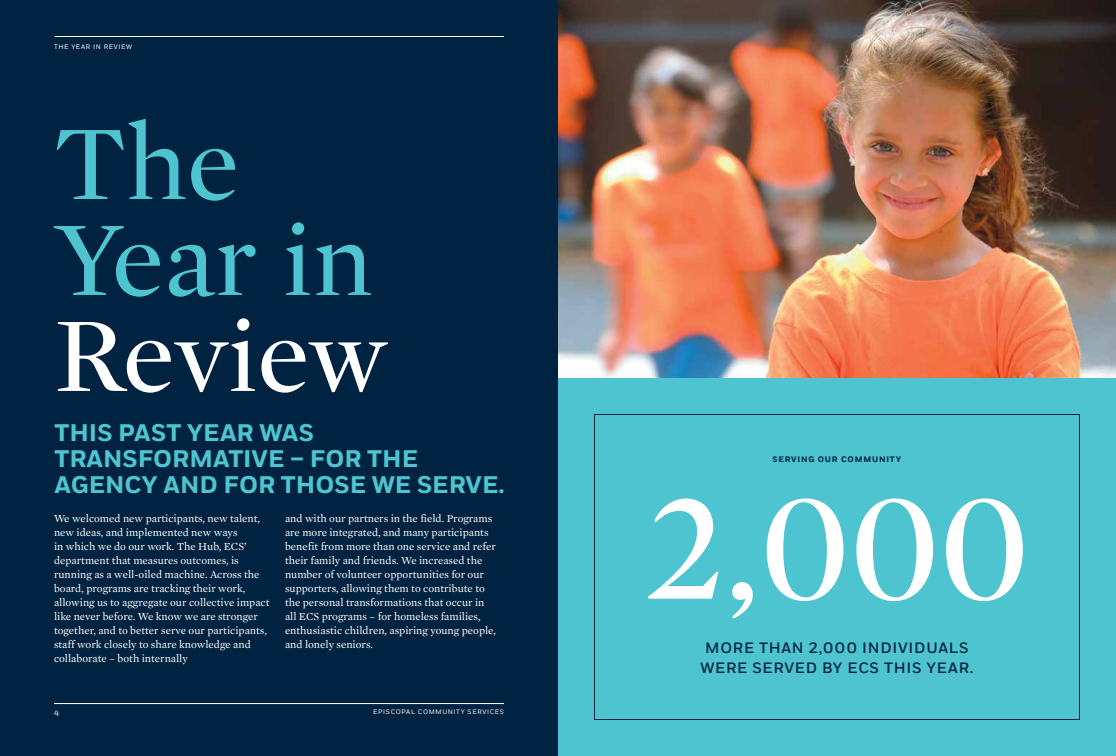
<style>
.page{position:relative;width:1116px;height:756px;background:#fff}
.page>*{position:absolute;margin:0;border:0;box-sizing:border-box;transform-origin:0 0}
.t1{font:159.6px "Mercury Display Roman";color:#fff}
.t2{font:108.2px/96px "Mercury Display Roman";color:#4dc4cf}
.t3{font:108.2px "Mercury Display Roman";color:#fff}
.t4{font:700 24px/26px "Fort";color:#4dc4cf}
.t5{font:500 15px/20px "Fort";letter-spacing:.05em;color:#002341;text-align:center}
.t6{font:11px/14px "Mercury Text G1 Roman";color:#fff}
.t7{font:700 8px "Fort";letter-spacing:.1em;color:#002341}
.t8{font:8px "Fort";color:#fff}
.t9{font:6.5px "Fort";letter-spacing:.1em;color:#fff}
</style>
<div class="page">
<div style="left:558px;top:378px;width:558px;height:378px;background:#4dc4cf"></div>
<div style="left:0;top:0;width:558px;height:756px;background:#002341"></div>
<hr style="left:54px;top:703px;width:450px;height:1px;background:#fff">
<div style="left:594px;top:414px;width:486px;height:306px;border:1px solid #002341"></div>
<img style="left:558px;top:0;width:558px;height:378px">
<hr style="left:55px;top:36px;width:449px;height:1px;background:#fff">
<p class="t9" style="left:54px;top:43px;width:80px">THE YEAR IN REVIEW</p>
<h2 class="t2" style="left:54px;top:117px;width:320px">The<br>Year in</h2>
<h2 class="t3" style="left:54px;top:294px;width:333px">Review</h2>
<h3 class="t4" style="left:54px;top:420px;width:452px">THIS PAST YEAR WAS<br>TRANSFORMATIVE – FOR THE<br>AGENCY AND FOR THOSE WE SERVE.</h3>
<p class="t6" style="left:54px;top:511px;width:217px">We welcomed new participants, new talent, new ideas, and implemented new ways<br>in which we do our work. The Hub, ECS’ department that measures outcomes, is running as a well-oiled machine. Across the board, programs are tracking their work, allowing us to aggregate our collective impact like never before. We know we are stronger together, and to better serve our participants, staff work closely to share knowledge and collaborate – both internally</p>
<p class="t6" style="left:285px;top:511px;width:212px">and with our partners in the field. Programs are more integrated, and many participants benefit from more than one service and refer their family and friends. We increased the number of volunteer opportunities for our supporters, allowing them to contribute to the personal transformations that occur in all ECS programs – for homeless families, enthusiastic children, aspiring young people, and lonely seniors.</p>
<p class="t8" style="left:54px;top:707px;width:6px">4</p>
<p class="t9" style="left:373px;top:708px;width:132px">EPISCOPAL COMMUNITY SERVICES</p>
<p class="t7" style="left:773px;top:455px;width:130px">SERVING OUR COMMUNITY</p>
<h1 class="t1" style="left:645px;top:456px;width:386px">2,000</h1>
<h3 class="t5" style="left:701px;top:638px;width:274px">MORE THAN 2,000 INDIVIDUALS<br>WERE SERVED BY ECS THIS YEAR.</h3>
</div>
